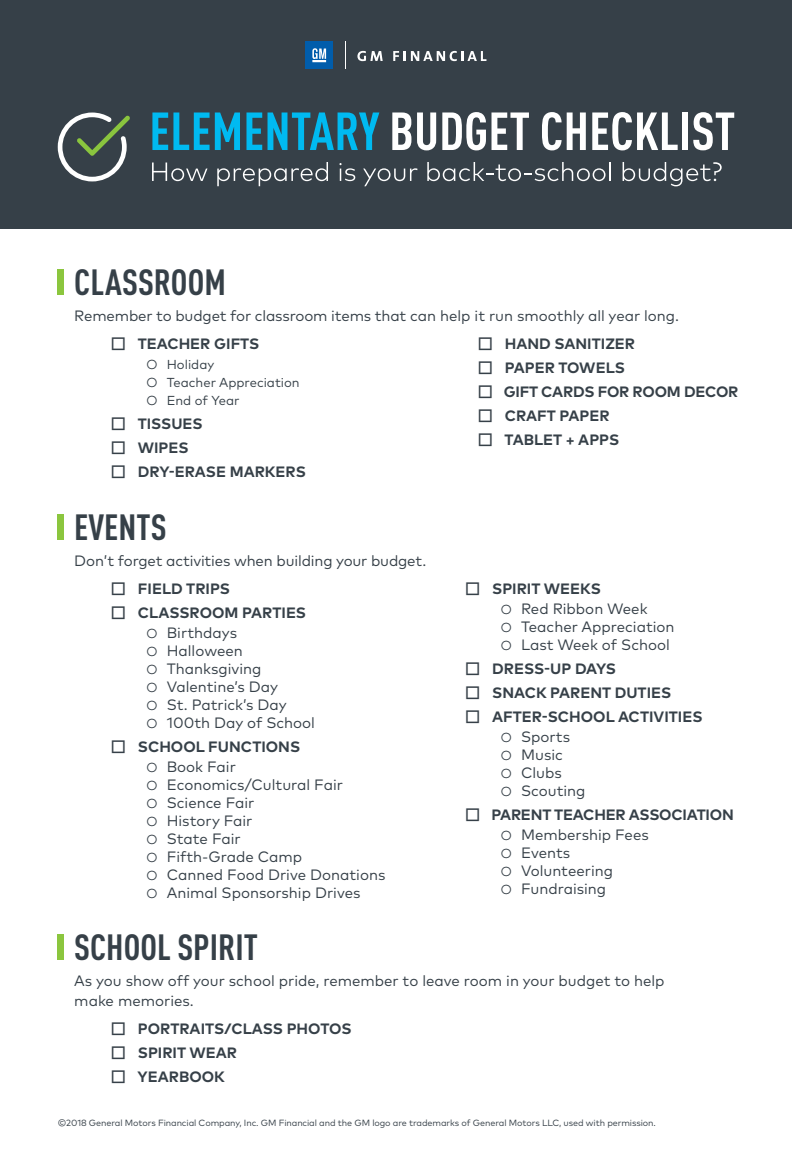
<style>
.page{position:relative;width:792px;height:1153px;background:#fff}
.page>*{position:absolute;margin:0;border:0;box-sizing:border-box;transform-origin:0 0}
.t1{font:700 condensed 36px "DIN Pro";color:#364048}
.t2{font:15px/20px "Mark Pro";color:#364048}
.t3{font:700 15px/24px "Mark Pro";color:#364048}
.t4{font:13px "Mark Pro";color:#364048}
.t5{font:9px "Mark Pro";letter-spacing:-.01em;color:#364048}
.s1{font-size:13px}
.s2{font-weight:700}
.s3{font-weight:400;font-size:13px}
.s4{font-weight:400}
</style>
<div class="page">
<div style="left:0;top:0;width:792px;height:228px;background:#364048"></div>
<svg style="left:152px;top:112px;width:88px;height:38px"></svg>
<svg style="left:246px;top:112px;width:16px;height:38px"></svg>
<svg style="left:268px;top:112px;width:111px;height:38px"></svg>
<svg style="left:392px;top:112px;width:19px;height:38px"></svg>
<svg style="left:417px;top:112px;width:19px;height:38px"></svg>
<svg style="left:442px;top:112px;width:44px;height:38px"></svg>
<svg style="left:492px;top:112px;width:37px;height:38px"></svg>
<svg style="left:542px;top:112px;width:44px;height:38px"></svg>
<svg style="left:592px;top:112px;width:86px;height:38px"></svg>
<div style="left:682px;top:112px;width:6px;height:38px;background:#fff"></div>
<svg style="left:693px;top:112px;width:41px;height:38px"></svg>
<svg style="left:152px;top:163px;width:55px;height:18px"></svg>
<svg style="left:217px;top:162px;width:111px;height:24px"></svg>
<svg style="left:339px;top:163px;width:16px;height:18px"></svg>
<svg style="left:363px;top:168px;width:55px;height:18px"></svg>
<svg style="left:427px;top:162px;width:184px;height:19px"></svg>
<svg style="left:623px;top:162px;width:99px;height:24px"></svg>
<svg style="left:58px;top:113px;width:72px;height:68px"></svg>
<svg style="left:357px;top:51px;width:26px;height:10px"></svg>
<svg style="left:393px;top:51px;width:93px;height:10px"></svg>
<svg style="left:345px;top:42px;width:1px;height:27px"></svg>
<div style="left:306px;top:42px;width:27px;height:27px;background:#015dab"></div>
<svg style="left:312px;top:48px;width:14px;height:14px"></svg>
<div style="left:58px;top:934px;width:6px;height:26px;background:#8bc63e"></div>
<div style="left:58px;top:269px;width:6px;height:26px;background:#8bc63e"></div>
<div style="left:58px;top:514px;width:6px;height:26px;background:#8bc63e"></div>
<h1 class="t1" style="left:74px;top:255px;width:153px">CLASSROOM</h1>
<p class="t2" style="left:74px;top:304px;width:606px">Remember to budget for classroom items that can help it run smoothly all year long.</p>
<p class="t3" style="left:110px;top:330px;width:151px">☐ TEACHER GIFTS</p>
<p class="t4" style="left:146px;top:355px;width:70px">○ Holiday</p>
<p class="t4" style="left:146px;top:373px;width:155px">○ Teacher Appreciation</p>
<p class="t4" style="left:146px;top:391px;width:95px">○ End of Year</p>
<p class="t3" style="left:110px;top:410px;width:197px">☐ TISSUES<br>☐ WIPES<br>☐ DRY-ERASE MARKERS</p>
<p class="t3" style="left:477px;top:330px;width:263px">☐ HAND SANITIZER<br>☐ PAPER TOWELS<br>☐ GIFT CARDS FOR ROOM DECOR ☐ CRAFT PAPER<br>☐ TABLET + APPS</p>
<h1 class="t1" style="left:74px;top:500px;width:94px">EVENTS</h1>
<p class="t2" style="left:74px;top:549px;width:354px">Don’t forget activities when building your budget.</p>
<p class="t3" style="left:110px;top:575px;width:197px">☐ FIELD TRIPS<br>☐ CLASSROOM PARTIES</p>
<p class="t2" style="left:146px;top:621px;width:92px"><span class="s1">○</span> Birthdays</p>
<p class="t2" style="left:146px;top:639px;width:98px"><span class="s1">○</span> Halloween</p>
<p class="t2" style="left:146px;top:657px;width:117px"><span class="s1">○</span> Thanksgiving</p>
<p class="t2" style="left:146px;top:675px;width:133px"><span class="s1">○</span> Valentine’s Day</p>
<p class="t2" style="left:146px;top:693px;width:142px"><span class="s1">○</span> St. Patrick’s Day</p>
<p class="t2" style="left:110px;top:709px;width:206px;line-height:24px;text-indent:36px"><span class="s1">○</span> 100th Day of School <span class="s2">☐ SCHOOL FUNCTIONS</span></p>
<p class="t2" style="left:146px;top:755px;width:91px"><span class="s1">○</span> Book Fair</p>
<p class="t2" style="left:146px;top:773px;width:198px"><span class="s1">○</span> Economics/Cultural Fair</p>
<p class="t2" style="left:146px;top:791px;width:110px"><span class="s1">○</span> Science Fair</p>
<p class="t2" style="left:146px;top:809px;width:108px"><span class="s1">○</span> History Fair</p>
<p class="t2" style="left:146px;top:827px;width:96px"><span class="s1">○</span> State Fair</p>
<p class="t2" style="left:146px;top:845px;width:157px"><span class="s1">○</span> Fifth-Grade Camp</p>
<p class="t2" style="left:146px;top:863px;width:241px"><span class="s1">○</span> Canned Food Drive Donations</p>
<p class="t2" style="left:146px;top:881px;width:216px"><span class="s1">○</span> Animal Sponsorship Drives</p>
<p class="t3" style="left:465px;top:575px;width:138px">☐ SPIRIT WEEKS</p>
<p class="t2" style="left:501px;top:597px;width:149px"><span class="s1">○</span> Red Ribbon Week</p>
<p class="t2" style="left:501px;top:615px;width:175px"><span class="s1">○</span> Teacher Appreciation</p>
<p class="t3" style="left:465px;top:631px;width:239px;text-indent:36px"><span class="s3">○</span> <span class="s4">Last Week of School<br></span>☐ DRESS-UP DAYS<br>☐ SNACK PARENT DUTIES<br>☐ AFTER-SCHOOL ACTIVITIES</p>
<p class="t2" style="left:501px;top:725px;width:71px"><span class="s1">○</span> Sports</p>
<p class="t2" style="left:501px;top:743px;width:64px"><span class="s1">○</span> Music</p>
<p class="t2" style="left:501px;top:761px;width:63px"><span class="s1">○</span> Clubs</p>
<p class="t3" style="left:465px;top:777px;width:271px;text-indent:36px"><span class="s3">○</span> <span class="s4">Scouting<br></span>☐ PARENT TEACHER ASSOCIATION</p>
<p class="t2" style="left:501px;top:823px;width:150px"><span class="s1">○</span> Membership Fees</p>
<p class="t2" style="left:501px;top:841px;width:71px"><span class="s1">○</span> Events</p>
<p class="t2" style="left:501px;top:859px;width:114px"><span class="s1">○</span> Volunteering</p>
<p class="t2" style="left:501px;top:877px;width:107px"><span class="s1">○</span> Fundraising</p>
<h1 class="t1" style="left:74px;top:920px;width:185px">SCHOOL SPIRIT</h1>
<p class="t2" style="left:74px;top:970px;width:592px">As you show off your school pride, remember to leave room in your budget to help make memories.</p>
<p class="t3" style="left:110px;top:1015px;width:243px">☐ PORTRAITS/CLASS PHOTOS ☐ SPIRIT WEAR<br>☐ YEARBOOK</p>
<p class="t5" style="left:58px;top:1116px;width:600px">©2018 General Motors Financial Company, Inc. GM Financial and the GM logo are trademarks of General Motors LLC, used with permission.</p>
</div>
